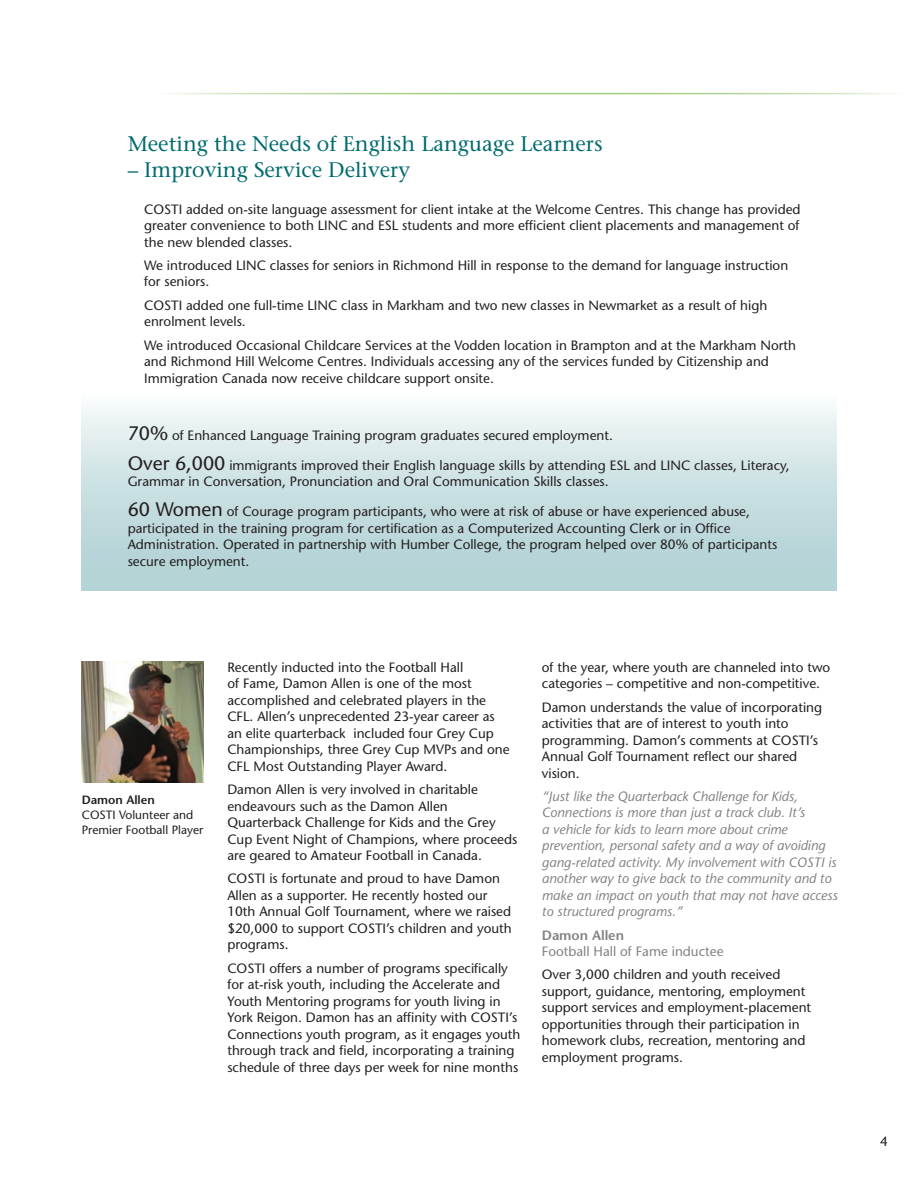
<style>
.page{position:relative;width:919px;height:1189px;background:#fff}
.page>*{position:absolute;margin:0;border:0;box-sizing:border-box;transform-origin:0 0}
.t1{font:21px "Stone Serif";color:#006b6e}
.t2{font:13.5px/16.5px "Stone Sans";color:#231f20}
.t3{font:italic 13.5px/16.5px "Stone Sans";color:#808285}
.t4{font:13.5px "Stone Sans";color:#808285}
.t5{font:600 13.5px "Stone Sans";color:#808285}
.t6{font:12px/15px "Stone Sans";color:#231f20}
.t7{font:600 12px "Stone Sans";color:#231f20}
.s1{color:#fff}
.s2{font-size:19.5px}
</style>
<div class="page">
<div style="left:82px;top:392px;width:754px;height:198px;background:linear-gradient(to bottom,#f4f9f9,#aaced0)"></div>
<img style="left:82px;top:661px;width:121px;height:121px">
<h1 class="t1" style="left:128px;top:131px;width:476px">Meeting the Needs of English Language Learners</h1>
<h1 class="t1" style="left:128px;top:157px;width:284px">– Improving Service Delivery</h1>
<p class="t2" style="left:144px;top:200px;width:658px;text-align:justify;text-indent:-16px"><span class="s1">■</span> COSTI added on-site language assessment for client intake at the Welcome Centres. This change has provided greater convenience to both LINC and ESL students and more efficient client placements and management of the new blended classes.</p>
<p class="t2" style="left:144px;top:257px;width:645px;text-indent:-16px"><span class="s1">■</span> We introduced LINC classes for seniors in Richmond Hill in response to the demand for language instruction for seniors.</p>
<p class="t2" style="left:144px;top:296px;width:624px;text-indent:-16px"><span class="s1">■</span> COSTI added one full-time LINC class in Markham and two new classes in Newmarket as a result of high enrolment levels.</p>
<p class="t2" style="left:144px;top:336px;width:653px;text-indent:-16px"><span class="s1">■</span> We introduced Occasional Childcare Services at the Vodden location in Brampton and at the Markham North and Richmond Hill Welcome Centres. Individuals accessing any of the services funded by Citizenship and<br>Immigration Canada now receive childcare support onsite.</p>
<p class="t2" style="left:128px;top:426px;width:486px"><span class="s2">70%</span> of Enhanced Language Training program graduates secured employment.</p>
<p class="t2" style="left:128px;top:456px;width:663px"><span class="s2">Over 6,000</span> immigrants improved their English language skills by attending ESL and LINC classes, Literacy,<br>Grammar in Conversation, Pronunciation and Oral Communication Skills classes.</p>
<p class="t2" style="left:128px;top:503px;width:651px"><span class="s2">60 Women</span> of Courage program participants, who were at risk of abuse or have experienced abuse, participated in the training program for certification as a Computerized Accounting Clerk or in Office Administration. Operated in partnership with Humber College, the program helped over 80% of participants secure employment.</p>
<p class="t7" style="left:82px;top:792px;width:75px">Damon Allen</p>
<p class="t6" style="left:82px;top:807px;width:123px">COSTI Volunteer and<br>Premier Football Player</p>
<p class="t2" style="left:227px;top:658px;width:283px">Recently inducted into the Football Hall<br>of Fame, Damon Allen is one of the most accomplished and celebrated players in the CFL. Allen’s unprecedented 23-year career as an elite quarterback included four Grey Cup Championships, three Grey Cup MVPs and one CFL Most Outstanding Player Award.</p>
<p class="t2" style="left:227px;top:780px;width:291px">Damon Allen is very involved in charitable endeavours such as the Damon Allen Quarterback Challenge for Kids and the Grey Cup Event Night of Champions, where proceeds are geared to Amateur Football in Canada.</p>
<p class="t2" style="left:227px;top:870px;width:286px">COSTI is fortunate and proud to have Damon Allen as a supporter. He recently hosted our 10th Annual Golf Tournament, where we raised $20,000 to support COSTI’s children and youth programs.</p>
<p class="t2" style="left:227px;top:959px;width:294px">COSTI offers a number of programs specifically for at-risk youth, including the Accelerate and Youth Mentoring programs for youth living in York Reigon. Damon has an affinity with COSTI’s Connections youth program, as it engages youth through track and field, incorporating a training schedule of three days per week for nine months</p>
<p class="t2" style="left:541px;top:658px;width:290px">of the year, where youth are channeled into two categories – competitive and non-competitive.</p>
<p class="t2" style="left:541px;top:698px;width:282px">Damon understands the value of incorporating activities that are of interest to youth into programming. Damon’s comments at COSTI’s Annual Golf Tournament reflect our shared vision.</p>
<p class="t3" style="left:541px;top:787px;width:297px">“Just like the Quarterback Challenge for Kids, Connections is more than just a track club. It’s<br>a vehicle for kids to learn more about crime prevention, personal safety and a way of avoiding gang-related activity. My involvement with COSTI is another way to give back to the community and to make an impact on youth that may not have access to structured programs.”</p>
<p class="t5" style="left:541px;top:926px;width:84px">Damon Allen</p>
<p class="t4" style="left:541px;top:942px;width:183px">Football Hall of Fame inductee</p>
<p class="t2" style="left:541px;top:966px;width:271px">Over 3,000 children and youth received support, guidance, mentoring, employment support services and employment-placement opportunities through their participation in homework clubs, recreation, mentoring and employment programs.</p>
<p class="t2" style="left:879px;top:1132px;width:9px">4</p>
</div>
